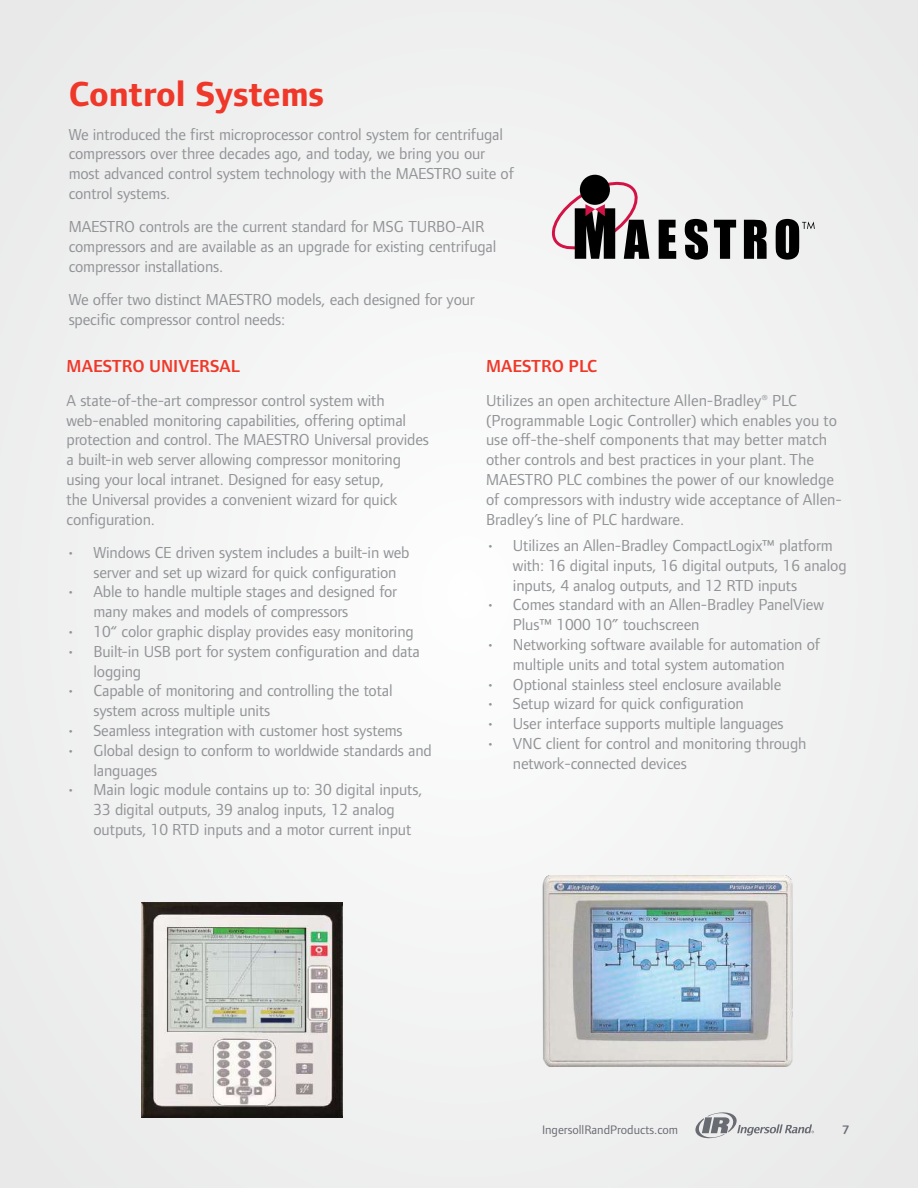
<style>
.page{position:relative;width:918px;height:1188px;background:#f1f2f2}
.page>*{position:absolute;margin:0;border:0;box-sizing:border-box;transform-origin:0 0}
.t1{font:700 36px "Foundry Form Sans";color:#ef3829}
.t2{font:600 18px "Foundry Form Sans";color:#ef3829}
.t3{font:16.5px/19.8px "Foundry Form Sans";letter-spacing:-.01em;color:#919396}
.t4{font:12.75px "Foundry Form Sans";color:#696b73}
.t5{font:600 12.75px "Foundry Form Sans";color:#696b73}
</style>
<div class="page">
<svg style="left:695px;top:1112px;width:119px;height:27px"></svg>
<img style="left:542px;top:875px;width:251px;height:192px">
<div style="left:580px;top:175px;width:30px;height:30px;background:#000;border-radius:50%"></div>
<svg style="left:552px;top:177px;width:97px;height:82px"></svg>
<svg style="left:659px;top:220px;width:17px;height:39px"></svg>
<svg style="left:685px;top:219px;width:23px;height:41px"></svg>
<svg style="left:714px;top:220px;width:22px;height:39px"></svg>
<svg style="left:744px;top:220px;width:23px;height:39px"></svg>
<svg style="left:776px;top:219px;width:39px;height:41px"></svg>
<img style="left:141px;top:902px;width:201px;height:215px">
<h1 class="t1" style="left:69px;top:73px;width:257px">Control Systems</h1>
<p class="t3" style="left:69px;top:124px;width:447px">We introduced the first microprocessor control system for centrifugal compressors over three decades ago, and today, we bring you our most advanced control system technology with the MAESTRO suite of control systems.</p>
<p class="t3" style="left:69px;top:217px;width:429px">MAESTRO controls are the current standard for MSG TURBO-AIR compressors and are available as an upgrade for existing centrifugal compressor installations.</p>
<p class="t3" style="left:69px;top:290px;width:408px">We offer two distinct MAESTRO models, each designed for your specific compressor control needs:</p>
<p class="t2" style="left:67px;top:356px;width:175px">MAESTRO UNIVERSAL</p>
<p class="t3" style="left:67px;top:390px;width:364px">A state-of-the-art compressor control system with web-enabled monitoring capabilities, offering optimal protection and control. The MAESTRO Universal provides a built-in web server allowing compressor monitoring using your local intranet. Designed for easy setup,<br>the Universal provides a convenient wizard for quick configuration.</p>
<p class="t3" style="left:94px;top:542px;width:318px;text-indent:-27px">• Windows CE driven system includes a built-in web server and set up wizard for quick configuration</p>
<p class="t3" style="left:94px;top:582px;width:305px;text-indent:-27px">• Able to handle multiple stages and designed for many makes and models of compressors</p>
<p class="t3" style="left:67px;top:622px;width:349px">• 10“ color graphic display provides easy monitoring</p>
<p class="t3" style="left:94px;top:641px;width:328px;text-indent:-27px">• Built-in USB port for system configuration and data logging</p>
<p class="t3" style="left:94px;top:681px;width:301px;text-indent:-27px">• Capable of monitoring and controlling the total system across multiple units</p>
<p class="t3" style="left:67px;top:721px;width:338px">• Seamless integration with customer host systems</p>
<p class="t3" style="left:94px;top:740px;width:340px;text-indent:-27px">• Global design to conform to worldwide standards and languages</p>
<p class="t3" style="left:94px;top:780px;width:330px;text-indent:-27px">• Main logic module contains up to: 30 digital inputs,<br>33 digital outputs, 39 analog inputs, 12 analog outputs, 10 RTD inputs and a motor current input</p>
<p class="t2" style="left:486px;top:356px;width:113px">MAESTRO PLC</p>
<p class="t3" style="left:486px;top:390px;width:357px">Utilizes an open architecture Allen-Bradley® PLC (Programmable Logic Controller) which enables you to use off-the-shelf components that may better match other controls and best practices in your plant. The MAESTRO PLC combines the power of our knowledge of compressors with industry wide acceptance of Allen-Bradley’s line of PLC hardware.</p>
<p class="t3" style="left:513px;top:536px;width:335px;text-indent:-27px">• Utilizes an Allen-Bradley CompactLogix™ platform with: 16 digital inputs, 16 digital outputs, 16 analog inputs, 4 analog outputs, and 12 RTD inputs</p>
<p class="t3" style="left:513px;top:595px;width:312px;text-indent:-27px">• Comes standard with an Allen-Bradley PanelView<br>Plus™ 1000 10” touchscreen</p>
<p class="t3" style="left:486px;top:635px;width:336px;text-align:center">• Networking software available for automation of multiple units and total system automation</p>
<p class="t3" style="left:486px;top:674px;width:297px">• Optional stainless steel enclosure available</p>
<p class="t3" style="left:486px;top:694px;width:259px">• Setup wizard for quick configuration</p>
<p class="t3" style="left:486px;top:714px;width:299px">• User interface supports multiple languages</p>
<p class="t3" style="left:513px;top:734px;width:295px;text-indent:-27px">• VNC client for control and monitoring through network-connected devices</p>
<p class="t4" style="left:542px;top:1122px;width:138px">IngersollRandProducts.com</p>
<p class="t5" style="left:842px;top:1122px;width:9px">7</p>
</div>
